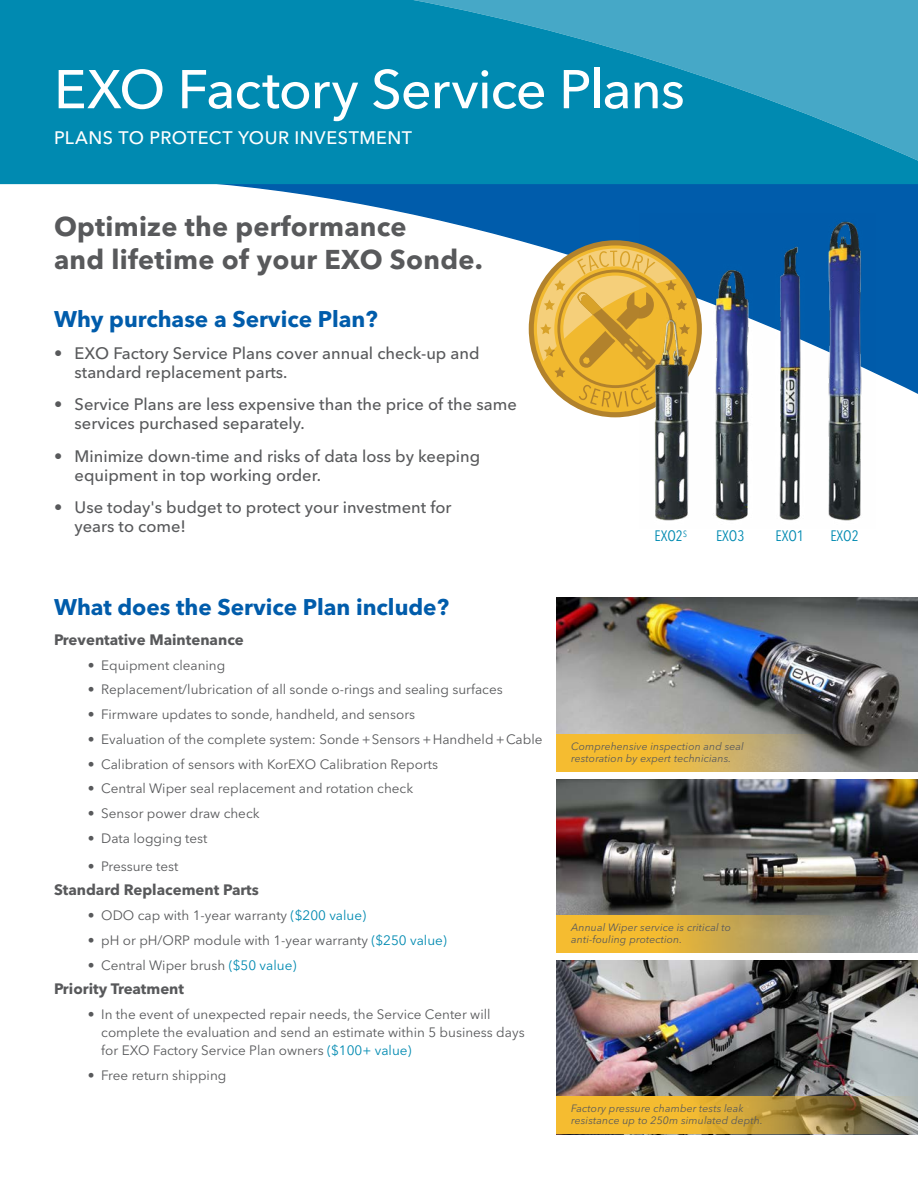
<style>
.page{position:relative;width:918px;height:1188px;background:#fff}
.page>*{position:absolute;margin:0;border:0;box-sizing:border-box;transform-origin:0 0}
.t1{font:500 54px "Avenir Next LT Pro";letter-spacing:-.02em;color:#fff}
.t2{font:700 27px/33px "Avenir Next LT Pro";letter-spacing:.01em;color:#58595b}
.t3{font:700 22.5px "Avenir Next LT Pro";color:#005cab}
.t4{font:500 18px "Avenir Next LT Pro";letter-spacing:.025em;color:#fff}
.t5{font:500 16.5px/19px "Avenir Next LT Pro";color:#58595b}
.t6{font:700 15px "Avenir Next LT Pro";color:#58595b}
.t7{font:condensed 15px "Avenir Next LT Pro";color:#008ab1}
.t8{font:13.5px/18px "Avenir Next LT Pro";color:#58595b}
.t9{font:italic 10.5px/12.1px "Avenir Next LT Pro";letter-spacing:.01em;color:#58595b}
.t10{font:condensed 9px "Avenir Next LT Pro";color:#008ab1}
.s1{font-weight:400}
.s2{color:#008ab1}
</style>
<div class="page">
<svg style="left:93px;top:184px;width:825px;height:218px"></svg>
<div style="left:529px;top:240px;width:173px;height:177px;background:#b2822c;border-radius:50%"></div>
<div style="left:534px;top:245px;width:163px;height:167px;background:#f1b92f;border-radius:50%"></div>
<svg style="left:579px;top:384px;width:61px;height:23px"></svg>
<svg style="left:537px;top:249px;width:103px;height:129px"></svg>
<svg style="left:0;top:0;width:918px;height:184px;background:#0e90b5"></svg>
<img style="left:556px;top:598px;width:362px;height:174px">
<img style="left:556px;top:779px;width:362px;height:174px">
<img style="left:556px;top:960px;width:362px;height:137px">
<img style="left:640px;top:214px;width:236px;height:307px">
<svg style="left:556px;top:734px;width:261px;height:38px;background:#dab353"></svg>
<svg style="left:556px;top:915px;width:279px;height:38px;background:#d3ad4b"></svg>
<svg style="left:556px;top:1097px;width:362px;height:37px;background:#c7a141"></svg>
<svg style="left:442px;top:356px;width:12px;height:11px"></svg>
<svg style="left:468px;top:356px;width:11px;height:11px"></svg>
<h1 class="t1" style="left:54px;top:57px;width:632px">EXO Factory Service Plans</h1>
<h3 class="t4" style="left:54px;top:127px;width:360px">PLANS TO PROTECT YOUR INVESTMENT</h3>
<h2 class="t2" style="left:54px;top:210px;width:430px">Optimize the performance<br>and lifetime of your EXO Sonde.</h2>
<h3 class="t3" style="left:54px;top:305px;width:325px">Why purchase a Service Plan?</h3>
<p class="t5" style="left:75px;top:344px;width:406px;text-indent:-21px"><span class="s1">•</span> EXO Factory Service Plans cover annual check-up and standard replacement parts.</p>
<p class="t5" style="left:75px;top:395px;width:444px;text-indent:-21px"><span class="s1">•</span> Service Plans are less expensive than the price of the same services purchased separately.</p>
<p class="t5" style="left:75px;top:447px;width:407px;text-indent:-21px"><span class="s1">•</span> Minimize down-time and risks of data loss by keeping equipment in top working order.</p>
<p class="t5" style="left:75px;top:498px;width:378px;text-indent:-21px"><span class="s1">•</span> Use today's budget to protect your investment for years to come!</p>
<h3 class="t3" style="left:54px;top:593px;width:396px">What does the Service Plan include?</h3>
<p class="t6" style="left:54px;top:630px;width:191px">Preventative Maintenance</p>
<p class="t8" style="left:88px;top:656px;width:139px">• Equipment cleaning</p>
<p class="t8" style="left:88px;top:681px;width:416px">• Replacement/lubrication of all sonde o-rings and sealing surfaces</p>
<p class="t8" style="left:88px;top:705px;width:329px">• Firmware updates to sonde, handheld, and sensors</p>
<p class="t8" style="left:88px;top:730px;width:456px">• Evaluation of the complete system: Sonde + Sensors + Handheld + Cable</p>
<p class="t8" style="left:88px;top:755px;width:352px">• Calibration of sensors with KorEXO Calibration Reports</p>
<p class="t8" style="left:88px;top:780px;width:327px">• Central Wiper seal replacement and rotation check</p>
<p class="t8" style="left:88px;top:804px;width:173px">• Sensor power draw check</p>
<p class="t8" style="left:88px;top:829px;width:121px">• Data logging test</p>
<p class="t8" style="left:88px;top:857px;width:92px">• Pressure test</p>
<p class="t6" style="left:54px;top:881px;width:206px">Standard Replacement Parts</p>
<p class="t8" style="left:88px;top:906px;width:280px">• ODO cap with 1-year warranty <span class="s2">($200 value)</span></p>
<p class="t8" style="left:88px;top:931px;width:361px">• pH or pH/ORP module with 1-year warranty <span class="s2">($250 value)</span></p>
<p class="t8" style="left:88px;top:956px;width:210px">• Central Wiper brush <span class="s2">($50 value)</span></p>
<p class="t6" style="left:54px;top:980px;width:132px">Priority Treatment</p>
<p class="t8" style="left:101px;top:1005px;width:425px;text-indent:-14px">• In the event of unexpected repair needs, the Service Center will complete the evaluation and send an estimate within 5 business days for EXO Factory Service Plan owners <span class="s2">($100+ value)</span></p>
<p class="t8" style="left:88px;top:1066px;width:140px">• Free return shipping</p>
<p class="t10" style="left:683px;top:528px;width:5px">S</p>
<p class="t7" style="left:830px;top:527px;width:30px">EXO2</p>
<p class="t7" style="left:655px;top:527px;width:30px">EXO2</p>
<p class="t7" style="left:716px;top:527px;width:30px">EXO3</p>
<p class="t7" style="left:776px;top:527px;width:30px">EXO1</p>
<p class="t9" style="left:571px;top:740px;width:174px">Comprehensive inspection and seal restoration by expert technicians.</p>
<p class="t9" style="left:571px;top:921px;width:161px">Annual Wiper service is critical to anti-fouling protection.</p>
<p class="t9" style="left:571px;top:1103px;width:193px">Factory pressure chamber tests leak resistance up to 250m simulated depth.</p>
</div>
